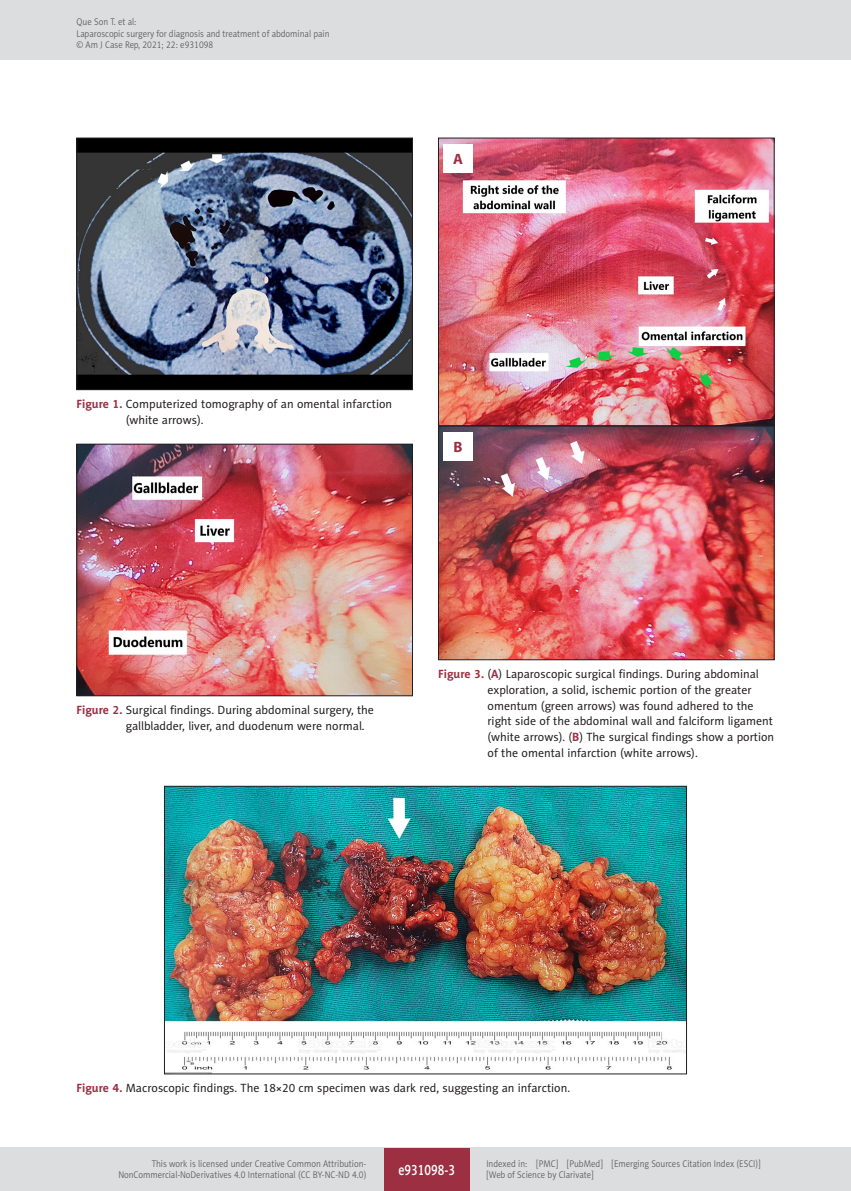
<style>
.page{position:relative;width:851px;height:1191px;background:#fff}
.page>*{position:absolute;margin:0;border:0;box-sizing:border-box;transform-origin:0 0}
.AJCR_e-PAGINA{font:15px "Naomi Sans EFN Medium";color:#fff;scale:.8 1}
.t1{font:700 15px "Myriad Pro";color:#9d2f42}
.AJCR_Rycina_tytul{font:12px/15.8px "Naomi Sans EFN";color:#231f20}
.AJCR_pagina_zywa{font:9.75px/11.2px "Naomi Sans EFN Light";color:#57585a;scale:.9 1}
.AJCR_pagina_sygnatur{font:9.75px "Naomi Sans EFN Light";color:#57585a;scale:.9 1}
.s1{font-weight:700;color:#9d2f42}
</style>
<div class="page">
<img style="left:79px;top:140px;width:331px;height:248px">
<div style="left:77px;top:138px;width:335px;height:252px;border:1px solid #231f20"></div>
<img style="left:79px;top:446px;width:331px;height:248px">
<div style="left:77px;top:444px;width:335px;height:252px;border:1px solid #231f20"></div>
<img style="left:440px;top:140px;width:332px;height:518px">
<div style="left:438px;top:138px;width:336px;height:288px;border:1px solid #231f20"></div>
<div style="left:443px;top:144px;width:29px;height:28px;background:#fff"></div>
<div style="left:438px;top:426px;width:336px;height:234px;border:1px solid #231f20"></div>
<div style="left:443px;top:432px;width:29px;height:28px;background:#fff"></div>
<img style="left:166px;top:788px;width:518px;height:282px">
<div style="left:164px;top:786px;width:522px;height:288px;border:1px solid #231f20"></div>
<div style="left:0;top:0;width:850px;height:60px;background:#dcdddf"></div>
<div style="left:0;top:1148px;width:850px;height:43px;background:#dcdddf"></div>
<div style="left:384px;top:1147px;width:85px;height:43px;background:#9d2f42"></div>
<p class="AJCR_pagina_zywa" style="left:77px;top:16px;width:282px">Que Son T. et al:<br>Laparoscopic surgery for diagnosis and treatment of abdominal pain</p>
<p class="AJCR_pagina_sygnatur" style="left:77px;top:39px;width:153px">© Am J Case Rep, 2021; 22: e931098</p>
<p class="t1" style="left:453px;top:149px;width:11px">A</p>
<p class="AJCR_Rycina_tytul" style="left:126px;top:396px;width:268px;text-indent:-49px"><span class="s1">Figure 1.</span> Computerized tomography of an omental infarction (white arrows).</p>
<p class="t1" style="left:453px;top:437px;width:11px">B</p>
<p class="AJCR_Rycina_tytul" style="left:126px;top:702px;width:250px;text-indent:-49px"><span class="s1">Figure 2.</span> Surgical findings. During abdominal surgery, the gallbladder, liver, and duodenum were normal.</p>
<p class="AJCR_Rycina_tytul" style="left:487px;top:666px;width:288px;text-indent:-49px"><span class="s1">Figure 3.</span> (<span class="s1">A</span>) Laparoscopic surgical findings. During abdominal exploration, a solid, ischemic portion of the greater omentum (green arrows) was found adhered to the right side of the abdominal wall and falciform ligament (white arrows). (<span class="s1">B</span>) The surgical findings show a portion of the omental infarction (white arrows).</p>
<p class="AJCR_Rycina_tytul" style="left:77px;top:1080px;width:495px"><span class="s1">Figure 4.</span> Macroscopic findings. The 18×20 cm specimen was dark red, suggesting an infarction.</p>
<p class="AJCR_pagina_zywa" style="left:118px;top:1158px;width:277px;text-align:right">This work is licensed under Creative Common Attribution-<br>NonCommercial-NoDerivatives 4.0 International (CC BY-NC-ND 4.0)</p>
<p class="AJCR_e-PAGINA" style="left:398px;top:1160px;width:72px">e931098-3</p>
<p class="AJCR_pagina_zywa" style="left:486px;top:1158px;width:306px">Indexed in: [PMC] [PubMed] [Emerging Sources Citation Index (ESCI)] [Web of Science by Clarivate]</p>
</div>
